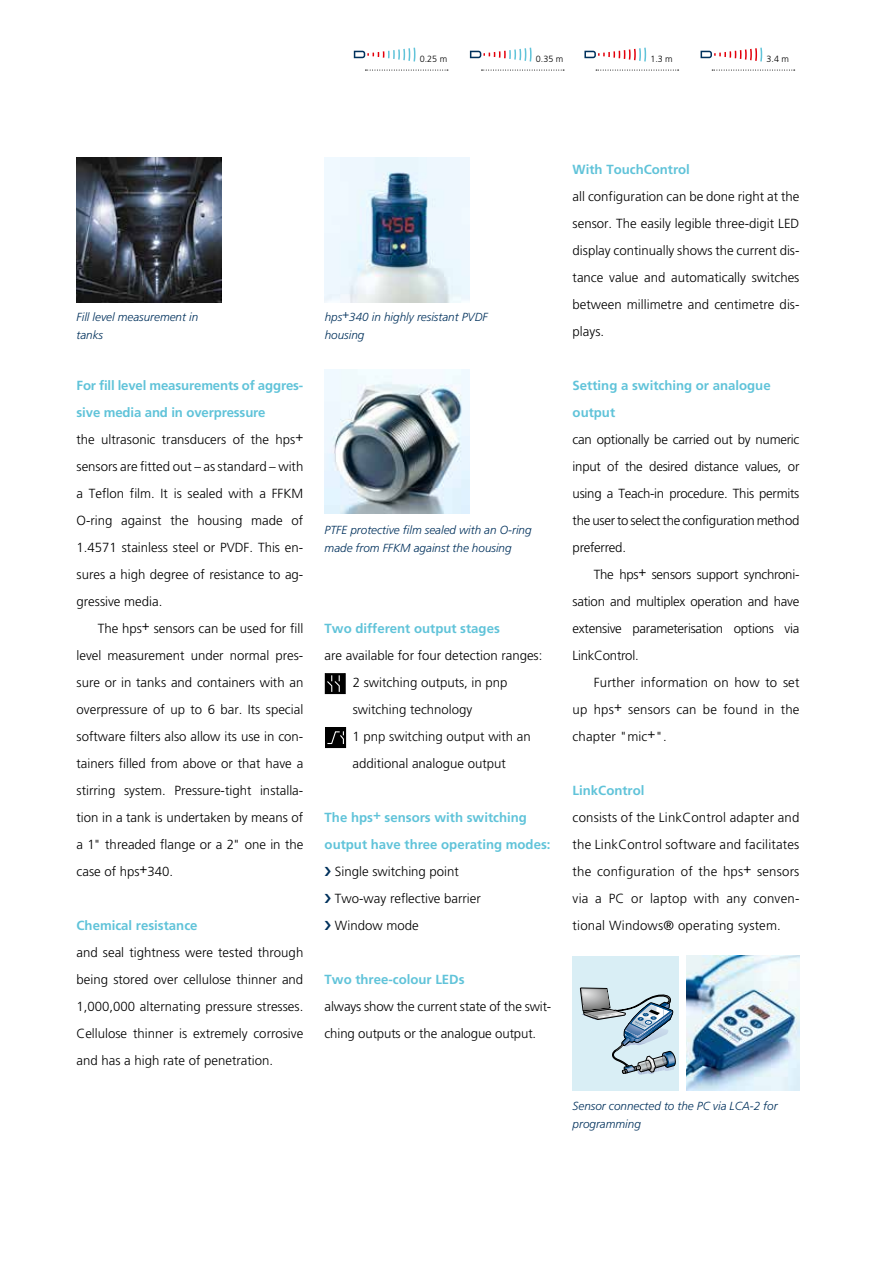
<style>
.page{position:relative;width:893px;height:1263px;background:#fff}
.page>*{position:absolute;margin:0;border:0;box-sizing:border-box;transform-origin:0 0}
.t1{font:300 13.2px/27px "Frutiger LT";color:#000;text-align:justify}
.t2{font:700 13.2px/27px "Frutiger LT";color:#60c3d9}
.t3{font:italic 300 11.7px/18px "Frutiger LT";color:#00315c}
.t4{font:300 9px "Frutiger LT";color:#000}
</style>
<div class="page">
<div style="left:325px;top:674px;width:20px;height:19px;background:#000"></div>
<div style="left:325px;top:673px;width:20px;height:21px;border:1px solid #000"></div>
<svg style="left:326px;top:674px;width:14px;height:19px"></svg>
<div style="left:326px;top:727px;width:20px;height:20px;background:#000"></div>
<div style="left:325px;top:727px;width:21px;height:21px;border:1px solid #000"></div>
<svg style="left:326px;top:730px;width:18px;height:15px"></svg>
<img style="left:325px;top:369px;width:144px;height:144px">
<img style="left:325px;top:157px;width:144px;height:145px">
<img style="left:77px;top:157px;width:144px;height:145px">
<div style="left:573px;top:956px;width:106px;height:135px;background:#d9eef5"></div>
<svg style="left:580px;top:988px;width:96px;height:87px"></svg>
<img style="left:687px;top:956px;width:112px;height:135px">
<svg style="left:354px;top:47px;width:62px;height:15px"></svg>
<svg style="left:365px;top:70px;width:83px;height:1px"></svg>
<svg style="left:470px;top:47px;width:62px;height:15px"></svg>
<svg style="left:481px;top:70px;width:83px;height:1px"></svg>
<svg style="left:584px;top:47px;width:63px;height:15px"></svg>
<svg style="left:596px;top:70px;width:83px;height:1px"></svg>
<svg style="left:701px;top:47px;width:62px;height:15px"></svg>
<svg style="left:712px;top:70px;width:83px;height:1px"></svg>
<p class="t4" style="left:420px;top:53px;width:29px">0.25 m</p>
<p class="t4" style="left:536px;top:53px;width:29px">0.35 m</p>
<p class="t4" style="left:650px;top:53px;width:24px">1.3 m</p>
<p class="t4" style="left:766px;top:53px;width:24px">3.4 m</p>
<p class="t3" style="left:77px;top:308px;width:123px">Fill level measurement in tanks</p>
<p class="t2" style="left:77px;top:372px;width:228px">For fill level measurements of aggres&shy;sive media and in overpressure</p>
<p class="t1" style="left:77px;top:426px;width:228px">the ultrasonic transducers of the hps+ sensors are fitted out – as standard – with a Teflon film. It is sealed with a FFKM O-ring against the housing made of 1.4571 stainless steel or PVDF. This en&shy;sures a high degree of resistance to ag&shy;gressive media.</p>
<p class="t1" style="left:77px;top:615px;width:228px;text-indent:21px">The hps+ sensors can be used for fill level measurement under normal pres&shy;sure or in tanks and containers with an overpressure of up to 6 bar. Its special software filters also allow its use in con&shy;tainers filled from above or that have a stirring system. Pressure-tight installa&shy;tion in a tank is undertaken by means of a 1" threaded flange or a 2" one in the case of hps+340.</p>
<p class="t2" style="left:77px;top:912px;width:123px">Chemical resistance</p>
<p class="t1" style="left:77px;top:939px;width:228px">and seal tightness were tested through being stored over cellulose thinner and 1,000,000 alternating pressure stresses.<br>Cellulose thinner is extremely corrosive and has a high rate of penetration.</p>
<p class="t3" style="left:325px;top:308px;width:165px">hps+340 in highly resistant PVDF housing</p>
<p class="t3" style="left:325px;top:521px;width:209px">PTFE protective film sealed with an O-ring made from FFKM against the housing</p>
<p class="t2" style="left:325px;top:615px;width:177px">Two different output stages</p>
<p class="t1" style="left:353px;top:642px;width:191px;text-align:left;text-indent:-28px">are available for four detection ranges:<br>2 switching outputs, in pnp switching technology<br>1 pnp switching output with an additional analogue output</p>
<p class="t2" style="left:325px;top:804px;width:227px">The hps+ sensors with switching output have three operating modes:</p>
<p class="t1" style="left:335px;top:858px;width:147px;text-align:left">Single switching point<br>Two-way reflective barrier<br>Window mode</p>
<p class="t2" style="left:325px;top:966px;width:142px">Two three-colour LEDs</p>
<p class="t1" style="left:325px;top:993px;width:228px">always show the current state of the swit&shy;ching outputs or the analogue output.</p>
<p class="t2" style="left:573px;top:156px;width:119px">With TouchControl</p>
<p class="t1" style="left:573px;top:183px;width:228px">all configuration can be done right at the sensor. The easily legible three-digit LED display continually shows the current dis&shy;tance value and automatically switches between millimetre and centimetre dis&shy;plays.</p>
<p class="t2" style="left:573px;top:372px;width:200px">Setting a switching or analogue output</p>
<p class="t1" style="left:573px;top:426px;width:228px">can optionally be carried out by numeric input of the desired distance values, or using a Teach-in procedure. This permits the user to select the configuration method preferred.</p>
<p class="t1" style="left:573px;top:561px;width:228px;text-indent:21px">The hps+ sensors support synchroni&shy;sation and multiplex operation and have extensive parameterisation options via LinkControl.</p>
<p class="t1" style="left:573px;top:669px;width:228px;text-indent:21px">Further information on how to set up hps+ sensors can be found in the chapter "mic+".</p>
<p class="t2" style="left:573px;top:777px;width:73px">LinkControl</p>
<p class="t1" style="left:573px;top:804px;width:228px">consists of the LinkControl adapter and the LinkControl software and facilitates the configuration of the hps+ sensors via a PC or laptop with any conven&shy;tional Windows® operating system.</p>
<p class="t3" style="left:573px;top:1097px;width:206px">Sensor connected to the PC via LCA-2 for programming</p>
</div>
